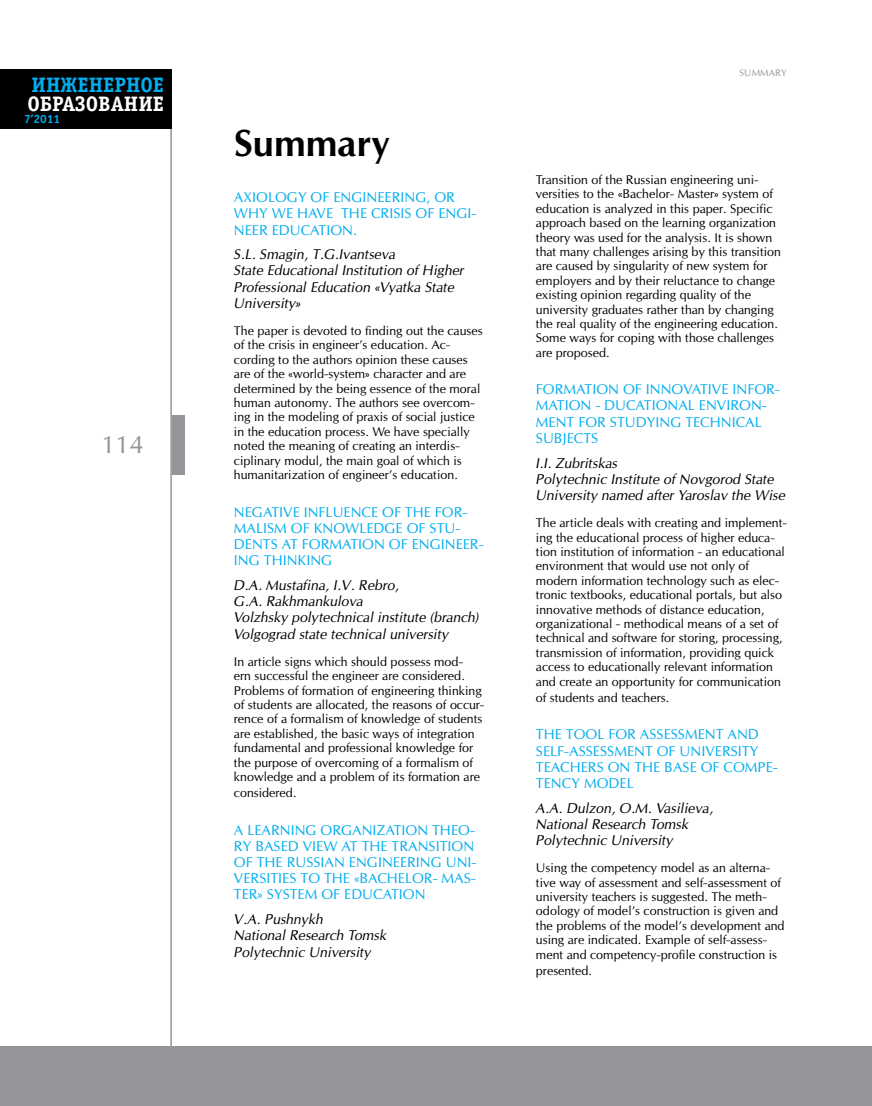
<style>
.page{position:relative;width:872px;height:1106px;background:#fff}
.page>*{position:absolute;margin:0;border:0;box-sizing:border-box;transform-origin:0 0}
.t1{font:700 36px "Opium New";color:#000}
.t2{font:24px "Opium New";color:#939598}
.t3{font:700 21px "Officina Serif C";color:#fff}
.t4{font:700 21px "Officina Serif C";color:#00adef}
.t5{font:13.5px/16.2px "Opium New";color:#00adef}
.t6{font:italic 13.5px/16.2px "Opium New";color:#000}
.t7{font:12px/14.4px "Opium New";color:#000}
.t8{font:700 12px "Officina Sans C";color:#00adef}
.t9{font:9px "Opium New";color:#939598}
</style>
<div class="page">
<hr style="left:170px;top:69px;width:2px;height:1037px;background:#939598">
<div style="left:0;top:1046px;width:872px;height:60px;background:#939598"></div>
<div style="left:0;top:69px;width:172px;height:60px;background:#000"></div>
<div style="left:172px;top:415px;width:12px;height:60px;background:#939598"></div>
<h3 class="t4" style="left:32px;top:73px;width:134px">ИНЖЕНЕРНОЕ</h3>
<h3 class="t3" style="left:28px;top:91px;width:138px">ОБРАЗОВАНИЕ</h3>
<p class="t8" style="left:24px;top:113px;width:38px">7’2011</p>
<h2 class="t2" style="left:101px;top:429px;width:44px">114</h2>
<h1 class="t1" style="left:234px;top:121px;width:158px">Summary</h1>
<p class="t5" style="left:234px;top:189px;width:20px">Axiology</p>
<p class="t5" style="left:311px;top:189px;width:33px">of engineering</p>
<p class="t5" style="left:426px;top:189px;width:19px">, or</p>
<p class="t5" style="left:234px;top:205px;width:13px">why</p>
<p class="t5" style="left:272px;top:205px;width:35px">we have</p>
<p class="t5" style="left:341px;top:205px;width:10px">the</p>
<p class="t5" style="left:371px;top:205px;width:8px">crisis</p>
<p class="t5" style="left:415px;top:205px;width:32px">of engi</p>
<p class="t5" style="left:471px;top:205px;width:6px">-</p>
<p class="t5" style="left:234px;top:221px;width:10px">neer</p>
<p class="t5" style="left:272px;top:221px;width:10px">education</p>
<p class="t5" style="left:353px;top:221px;width:5px">.</p>
<p class="t6" style="left:234px;top:246px;width:232px">S.L. Smagin, T.G.Ivantseva<br>State Educational Institution of Higher<br>Professional Education «Vyatka State<br>University»</p>
<p class="t7" style="left:234px;top:323px;width:250px">The paper is devoted to finding out the causes of the crisis in engineer’s education. Ac&shy;cording to the authors opinion these causes are of the «world-system» character and are determined by the being essence of the moral human autonomy. The authors see overcom&shy;ing in the modeling of praxis of social justice in the education process. We have specially noted the meaning of creating an interdis&shy;ciplinary modul, the main goal of which is humanitarization of engineer’s education.</p>
<p class="t5" style="left:234px;top:503px;width:251px">NEGATIVE INFLUENCE OF THE FOR-<br>MALISM OF KNOWLEDGE OF STU-<br>DENTS AT FORMATION OF ENGINEER-<br>ING THINKING</p>
<p class="t6" style="left:234px;top:577px;width:247px">D.A. Mustafina, I.V. Rebro,<br>G.A. Rakhmankulova<br>Volzhsky polytechnical institute (branch)<br>Volgograd state technical university</p>
<p class="t7" style="left:234px;top:654px;width:252px">In article signs which should possess mod-<br>ern successful the engineer are considered.<br>Problems of formation of engineering thinking of students are allocated, the reasons of occur&shy;rence of a formalism of knowledge of students are established, the basic ways of integration fundamental and professional knowledge for the purpose of overcoming of a formalism of knowledge and a problem of its formation are</p>
<p class="t7" style="left:234px;top:785px;width:64px">considered.</p>
<p class="t5" style="left:234px;top:821px;width:23px">A learning</p>
<p class="t5" style="left:320px;top:821px;width:11px">organi</p>
<p class="t5" style="left:377px;top:821px;width:18px">zation</p>
<p class="t5" style="left:432px;top:821px;width:11px">theo</p>
<p class="t5" style="left:470px;top:821px;width:6px">-</p>
<p class="t5" style="left:234px;top:837px;width:31px">ry based</p>
<p class="t5" style="left:303px;top:837px;width:10px">view</p>
<p class="t5" style="left:342px;top:837px;width:30px">at the</p>
<p class="t5" style="left:391px;top:837px;width:10px">transition</p>
<p class="t5" style="left:234px;top:854px;width:33px">of the</p>
<p class="t5" style="left:287px;top:854px;width:18px">Russian</p>
<p class="t5" style="left:349px;top:854px;width:10px">engineering</p>
<p class="t5" style="left:446px;top:854px;width:9px">uni</p>
<p class="t5" style="left:471px;top:854px;width:6px">-</p>
<p class="t5" style="left:234px;top:870px;width:8px">versities</p>
<p class="t5" style="left:300px;top:870px;width:33px">to the</p>
<p class="t5" style="left:354px;top:870px;width:25px">«Bachelor</p>
<p class="t5" style="left:433px;top:870px;width:45px">- Mas-</p>
<p class="t5" style="left:234px;top:886px;width:43px">ter » system</p>
<p class="t5" style="left:321px;top:886px;width:33px">of education</p>
<p class="t6" style="left:234px;top:911px;width:154px">V.А. Pushnykh<br>National Research Tomsk<br>Polytechnic University</p>
<p class="t9" style="left:739px;top:67px;width:13px">Summary</p>
<p class="t7" style="left:536px;top:172px;width:247px">Transition of the Russian engineering uni&shy;versities to the «Bachelor- Master» system of education is analyzed in this paper. Specific approach based on the learning organization theory was used for the analysis. It is shown that many challenges arising by this transition are caused by singularity of new system for employers and by their reluctance to change existing opinion regarding quality of the university graduates rather than by changing the real quality of the engineering education.<br>Some ways for coping with those challenges are proposed.</p>
<p class="t5" style="left:536px;top:381px;width:18px">Formation</p>
<p class="t5" style="left:623px;top:381px;width:32px">of innovative</p>
<p class="t5" style="left:732px;top:381px;width:10px">infor</p>
<p class="t5" style="left:775px;top:381px;width:6px">-</p>
<p class="t5" style="left:536px;top:397px;width:10px">mation</p>
<p class="t5" style="left:595px;top:397px;width:19px">- ducational</p>
<p class="t5" style="left:699px;top:397px;width:10px">environ</p>
<p class="t5" style="left:762px;top:397px;width:6px">-</p>
<p class="t5" style="left:536px;top:414px;width:11px">ment</p>
<p class="t5" style="left:578px;top:414px;width:10px">for</p>
<p class="t5" style="left:610px;top:414px;width:10px">studying</p>
<p class="t5" style="left:685px;top:414px;width:10px">technical</p>
<p class="t5" style="left:536px;top:430px;width:9px">subjects</p>
<p class="t6" style="left:536px;top:454px;width:251px">I.I. Zubritskas<br>Polytechnic Institute of Novgorod State<br>University named after Yaroslav the Wise</p>
<p class="t7" style="left:536px;top:515px;width:252px">The article deals with creating and implement&shy;ing the educational process of higher educa&shy;tion institution of information - an educational environment that would use not only of modern information technology such as elec&shy;tronic textbooks, educational portals, but also innovative methods of distance education, organizational - methodical means of a set of technical and software for storing, processing, transmission of information, providing quick access to educationally relevant information and create an opportunity for communication</p>
<p class="t7" style="left:536px;top:690px;width:135px">of students and teachers.</p>
<p class="t5" style="left:536px;top:726px;width:41px">The tool</p>
<p class="t5" style="left:608px;top:726px;width:10px">for</p>
<p class="t5" style="left:640px;top:726px;width:10px">assessment</p>
<p class="t5" style="left:727px;top:726px;width:12px">and</p>
<p class="t5" style="left:536px;top:742px;width:8px">self</p>
<p class="t5" style="left:564px;top:742px;width:15px">-assessment</p>
<p class="t5" style="left:657px;top:742px;width:32px">of university</p>
<p class="t5" style="left:536px;top:758px;width:10px">teachers</p>
<p class="t5" style="left:608px;top:758px;width:36px">on the</p>
<p class="t5" style="left:664px;top:758px;width:9px">base</p>
<p class="t5" style="left:701px;top:758px;width:43px">of Compe</p>
<p class="t5" style="left:773px;top:758px;width:6px">-</p>
<p class="t5" style="left:536px;top:775px;width:10px">tency</p>
<p class="t5" style="left:584px;top:775px;width:23px">Model</p>
<p class="t6" style="left:536px;top:799px;width:179px">А.А. Dulzon, O.M. Vasilieva,<br>National Research Tomsk<br>Polytechnic University</p>
<p class="t7" style="left:536px;top:860px;width:250px">Using the competency model as an alterna&shy;tive way of assessment and self-assessment of university teachers is suggested. The meth&shy;odology of model’s construction is given and the problems of the model’s development and using are indicated. Example of self-assess&shy;ment and competency-profile construction is</p>
<p class="t7" style="left:536px;top:963px;width:58px">presented.</p>
</div>
